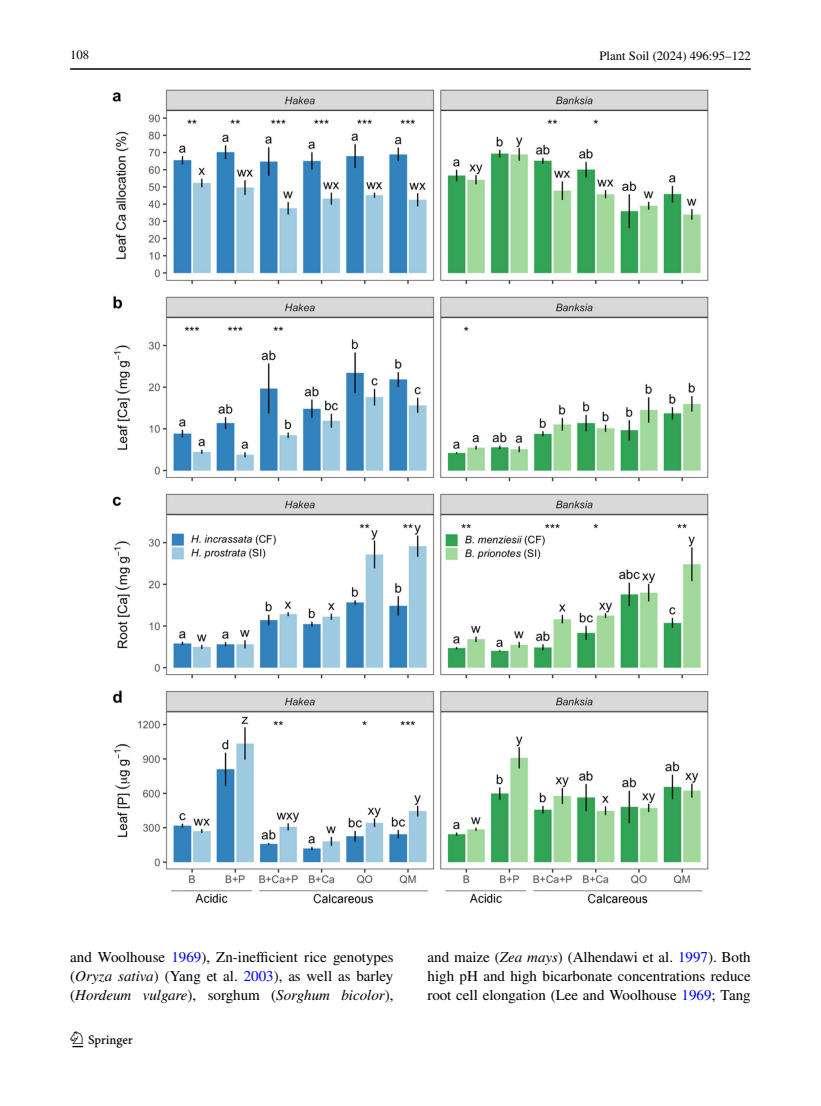
<style>
.page{position:relative;width:821px;height:1106px;background:#fff}
.page>*{position:absolute;margin:0;border:0;box-sizing:border-box;transform-origin:0 0}
.t1{font:22.5px "Springnew Regular 2";color:#000}
.t2{font:15px/18.8px "STIX";color:#000;text-align:justify}
.t3{font:12.75px "STIX";color:#000}
.s1{color:#00f}
.s2{font-style:italic}
</style>
<div class="page">
<hr style="left:70px;top:68px;width:680px;height:2px;background:#000">
<img style="left:113px;top:89px;width:595px;height:814px">
<p class="t3" style="left:70px;top:46px;width:21px">108</p>
<p class="t3" style="left:599px;top:47px;width:153px">Plant Soil (2024) 496:95–122</p>
<p class="t2" style="left:70px;top:948px;width:325px">and Woolhouse <span class="s1">1969</span>), Zn-inefficient rice genotypes (<span class="s2">Oryza sativa</span>) (Yang et al. <span class="s1">2003</span>), as well as barley (<span class="s2">Hordeum vulgare</span>), sorghum (<span class="s2">Sorghum bicolor</span>),</p>
<p class="t2" style="left:427px;top:948px;width:325px">and maize (<span class="s2">Zea mays</span>) (Alhendawi et al. <span class="s1">1997</span>). Both high pH and high bicarbonate concentrations reduce root cell elongation (Lee and Woolhouse <span class="s1">1969</span>; Tang</p>
<h1 class="t1" style="left:72px;top:1031px;width:62px">1 3</h1>
</div>
